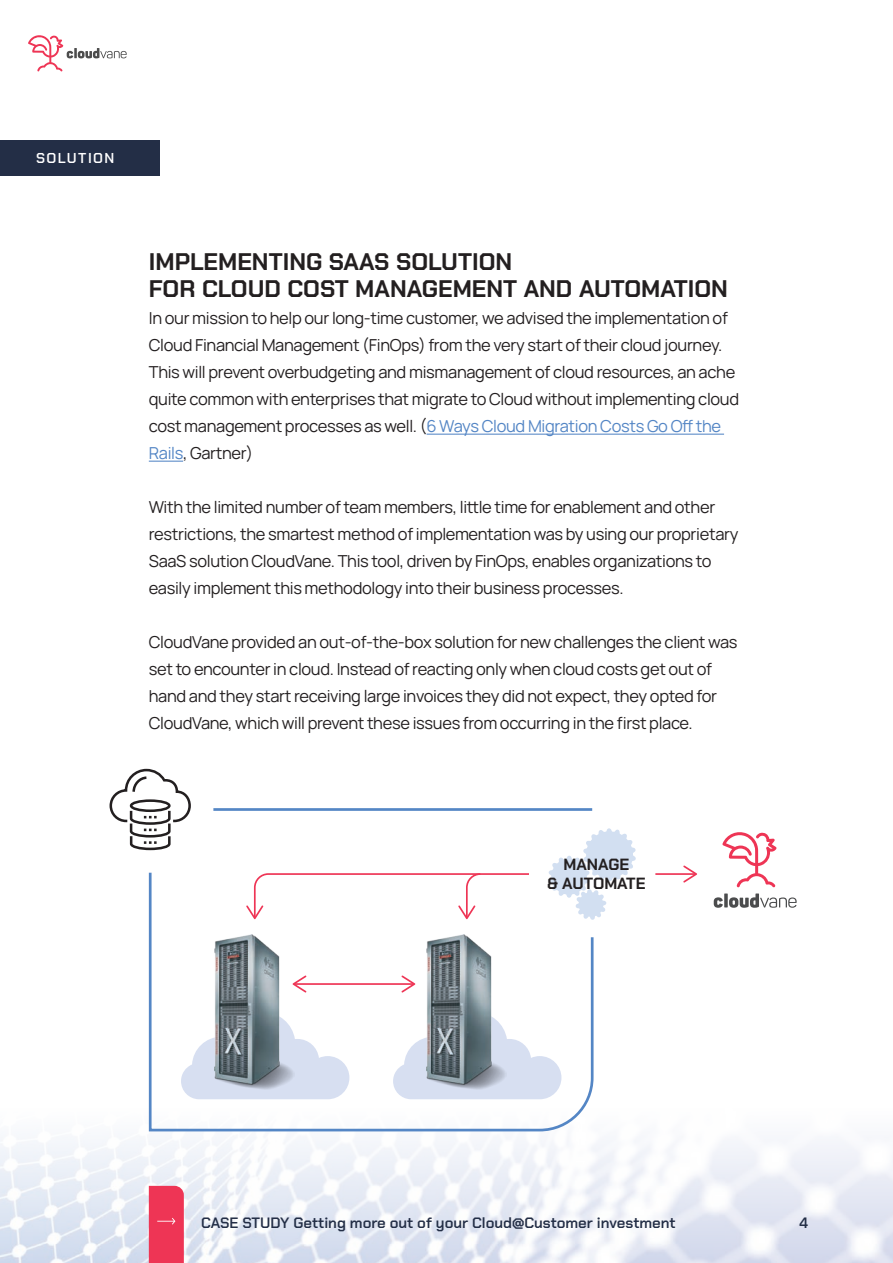
<style>
.page{position:relative;width:893px;height:1263px;background:#fff}
.page>*{position:absolute;margin:0;border:0;box-sizing:border-box;transform-origin:0 0}
.t1{font:700 24px/27px "Chakra Petch";color:#231f20}
.t2{font:200 16.5px/27px "Manrope";letter-spacing:-.02em;color:#231f20}
.t3{font:700 16.2px/19.5px "Chakra Petch";color:#231f20;text-align:center}
.t4{font:600 15px "Chakra Petch";color:#232e46}
.t5{font:600 14.4px "Chakra Petch";letter-spacing:.1em;color:#fff}
.s1{color:#5486c5}
</style>
<div class="page">
<img style="left:0;top:1138px;width:893px;height:125px">
<div style="left:149px;top:1186px;width:35px;height:77px;background:#ee3555"></div>
<svg style="left:28px;top:35px;width:99px;height:37px"></svg>
<hr style="left:426px;top:434px;width:298px;height:1px;background:#5486c5">
<hr style="left:149px;top:461px;width:34px;height:1px;background:#5486c5">
<div style="left:0;top:140px;width:159px;height:36px;background:#232e46"></div>
<svg style="left:714px;top:893px;width:83px;height:15px"></svg>
<svg style="left:722px;top:832px;width:54px;height:55px"></svg>
<svg style="left:595px;top:828px;width:102px;height:89px"></svg>
<svg style="left:148px;top:808px;width:447px;height:324px"></svg>
<div style="left:87px;top:746px;width:126px;height:127px;background:#fff;border-radius:50%"></div>
<svg style="left:109px;top:768px;width:82px;height:83px"></svg>
<p class="t5" style="left:36px;top:150px;width:80px">SOLUTION</p>
<h1 class="t1" style="left:149px;top:248px;width:581px">IMPLEMENTING SAAS SOLUTION<br>FOR CLOUD COST MANAGEMENT AND AUTOMATION</h1>
<p class="t2" style="left:149px;top:304px;width:592px">In our mission to help our long-time customer, we advised the implementation of Cloud Financial Management (FinOps) from the very start of their cloud journey.<br>This will prevent overbudgeting and mismanagement of cloud resources, an ache quite common with enterprises that migrate to Cloud without implementing cloud cost management processes as well. (<span class="s1">6 Ways Cloud Migration Costs Go Off the Rails</span>, Gartner)</p>
<p class="t2" style="left:149px;top:493px;width:591px">With the limited number of team members, little time for enablement and other restrictions, the smartest method of implementation was by using our proprietary SaaS solution CloudVane. This tool, driven by FinOps, enables organizations to easily implement this methodology into their business processes.</p>
<p class="t2" style="left:149px;top:628px;width:590px">CloudVane provided an out-of-the-box solution for new challenges the client was set to encounter in cloud. Instead of reacting only when cloud costs get out of hand and they start receiving large invoices they did not expect, they opted for CloudVane, which will prevent these issues from occurring in the first place.</p>
<p class="t3" style="left:547px;top:854px;width:100px">MANAGE<br>&amp; AUTOMATE</p>
<p class="t4" style="left:201px;top:1214px;width:476px">CASE STUDY Getting more out of your Cloud@Customer investment</p>
<p class="t4" style="left:799px;top:1214px;width:10px">4</p>
</div>
